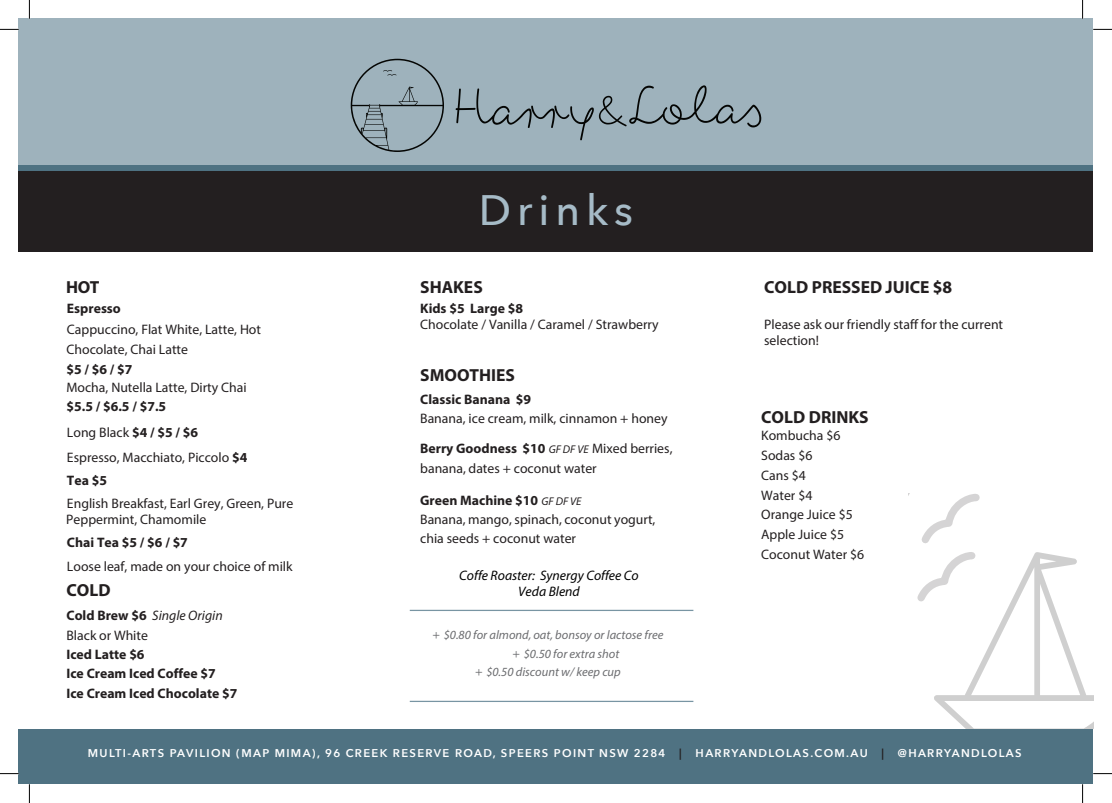
<style>
.page{position:relative;width:1112px;height:803px;background:#fff}
.page>*{position:absolute;margin:0;border:0;box-sizing:border-box;transform-origin:0 0}
.t1{font:500 42.5px "Avenir Next";letter-spacing:.14em;color:#a6bbc7}
.t2{font:700 17.5px "Myriad Pro";color:#231f20}
.t3{font:13.75px/19.8px "Myriad Pro";color:#231f20}
.t4{font:700 13.75px/19.2px "Myriad Pro";color:#231f20}
.t5{font:italic 13.75px/15.9px "Myriad Pro";color:#000;text-align:center}
.t6{font:italic 13.75px/19.9px "Myriad Pro";color:#231f20}
.t7{font:italic 12.5px "Myriad Pro";color:#6c6d70}
.t8{font:600 11.25px "Avenir Next";letter-spacing:.12em;color:#fff}
.s1{font-weight:700}
.s2{font-weight:700;font-style:normal}
.s3{font-style:normal}
.s4{font-style:italic;font-size:11.25px}
.s5{font-family:"Avenir Next"}
.s6{color:#231f20}
</style>
<div class="page">
<div style="left:19px;top:150px;width:1073px;height:23px;background:#4e7282"></div>
<div style="left:19px;top:19px;width:1073px;height:146px;background:#9eb2bc"></div>
<div style="left:19px;top:729px;width:1073px;height:55px;background:#4f7282"></div>
<div style="left:19px;top:171px;width:1073px;height:81px;background:#231f20"></div>
<hr style="left:409px;top:610px;width:284px;height:1px;background:#7895a3">
<hr style="left:409px;top:701px;width:284px;height:1px;background:#7895a3">
<svg style="left:908px;top:494px;width:184px;height:235px"></svg>
<svg style="left:455px;top:85px;width:306px;height:55px"></svg>
<svg style="left:350px;top:59px;width:94px;height:93px"></svg>
<svg style="left:0;top:29px;width:19px;height:1px"></svg>
<svg style="left:1092px;top:29px;width:19px;height:1px"></svg>
<svg style="left:0;top:773px;width:19px;height:1px"></svg>
<svg style="left:1092px;top:773px;width:19px;height:1px"></svg>
<svg style="left:29px;top:0;width:1px;height:19px"></svg>
<svg style="left:29px;top:784px;width:1px;height:19px"></svg>
<svg style="left:1081px;top:0;width:2px;height:19px"></svg>
<svg style="left:1082px;top:784px;width:1px;height:19px"></svg>
<p class="t2" style="left:66px;top:275px;width:35px">HOT</p>
<p class="t4" style="left:67px;top:299px;width:55px">Espresso</p>
<p class="t3" style="left:66px;top:320px;width:196px;line-height:19.2px">Cappuccino, Flat White, Latte, Hot<br>Chocolate, Chai Latte</p>
<p class="t4" style="left:66px;top:359px;width:67px">$5 / $6 / $7</p>
<p class="t3" style="left:66px;top:377px;width:182px">Mocha, Nutella Latte, Dirty Chai</p>
<p class="t3" style="left:66px;top:394px;width:182px;line-height:25.5px"><span class="s1">$5.5 / $6.5 / $7.5<br></span>Long Black <span class="s1">$4 / $5 / $6<br></span>Espresso, Macchiato, Piccolo <span class="s1">$4</span></p>
<p class="t4" style="left:67px;top:470px;width:42px">Tea $5</p>
<p class="t3" style="left:66px;top:495px;width:228px;line-height:16.5px">English Breakfast, Earl Grey, Green, Pure<br>Peppermint, Chamomile</p>
<p class="t4" style="left:67px;top:532px;width:122px">Chai Tea $5 / $6 / $7</p>
<p class="t3" style="left:67px;top:556px;width:227px">Loose leaf, made on your choice of milk</p>
<p class="t2" style="left:66px;top:579px;width:46px">COLD</p>
<p class="t6" style="left:66px;top:605px;width:158px"><span class="s2">Cold Brew $6</span> Single Origin<br><span class="s3">Black or White</span></p>
<p class="t4" style="left:66px;top:644px;width:172px">Iced Latte $6<br>Ice Cream Iced Coffee $7<br>Ice Cream Iced Chocolate $7</p>
<h1 class="t1" style="left:478px;top:174px;width:156px">Drinks</h1>
<p class="t2" style="left:420px;top:276px;width:64px">SHAKES</p>
<p class="t4" style="left:420px;top:298px;width:104px">Kids $5 Large $8</p>
<p class="t3" style="left:420px;top:315px;width:240px">Chocolate / Vanilla / Caramel / Strawberry</p>
<p class="t2" style="left:420px;top:364px;width:96px">SMOOTHIES</p>
<p class="t4" style="left:420px;top:389px;width:112px">Classic Banana $9</p>
<p class="t3" style="left:420px;top:408px;width:249px">Banana, ice cream, milk, cinnamon + honey</p>
<p class="t3" style="left:420px;top:439px;width:254px;line-height:19.1px"><span class="s1">Berry Goodness $10</span> <span class="s4">GF DF VE</span> Mixed berries, banana, dates + coconut water</p>
<p class="t3" style="left:420px;top:491px;width:236px;line-height:18.9px"><span class="s1">Green Machine $10</span> <span class="s4">GF DF VE<br></span>Banana, mango, spinach, coconut yogurt, chia seeds + coconut water</p>
<p class="t5" style="left:459px;top:567px;width:181px">Coffe Roaster: Synergy Coffee Co<br>Veda Blend</p>
<p class="t7" style="left:432px;top:627px;width:232px"><span class="s5">+</span> $0.80 for almond, oat, bonsoy or lactose free</p>
<p class="t7" style="left:512px;top:646px;width:108px"><span class="s5">+</span> $0.50 for extra shot</p>
<p class="t7" style="left:475px;top:664px;width:147px"><span class="s5">+</span> $0.50 discount w/ keep cup</p>
<p class="t2" style="left:764px;top:276px;width:189px">COLD PRESSED JUICE $8</p>
<p class="t3" style="left:764px;top:316px;width:240px;line-height:16.5px">Please ask our friendly staff for the current selection!</p>
<p class="t2" style="left:761px;top:406px;width:109px">COLD DRINKS</p>
<p class="t3" style="left:761px;top:425px;width:104px">Kombucha $6<br>Sodas $6<br>Cans $4<br>Water $4<br>Orange Juice $5<br>Apple Juice $5<br>Coconut Water $6</p>
<p class="t8" style="left:88px;top:743px;width:935px">MULTI-ARTS PAVILION (MAP MIMA), 96 CREEK RESERVE ROAD, SPEERS POINT NSW 2284 <span class="s6">|</span> HARRYANDLOLAS.COM.AU <span class="s6">|</span> @HARRYANDLOLAS</p>
</div>
